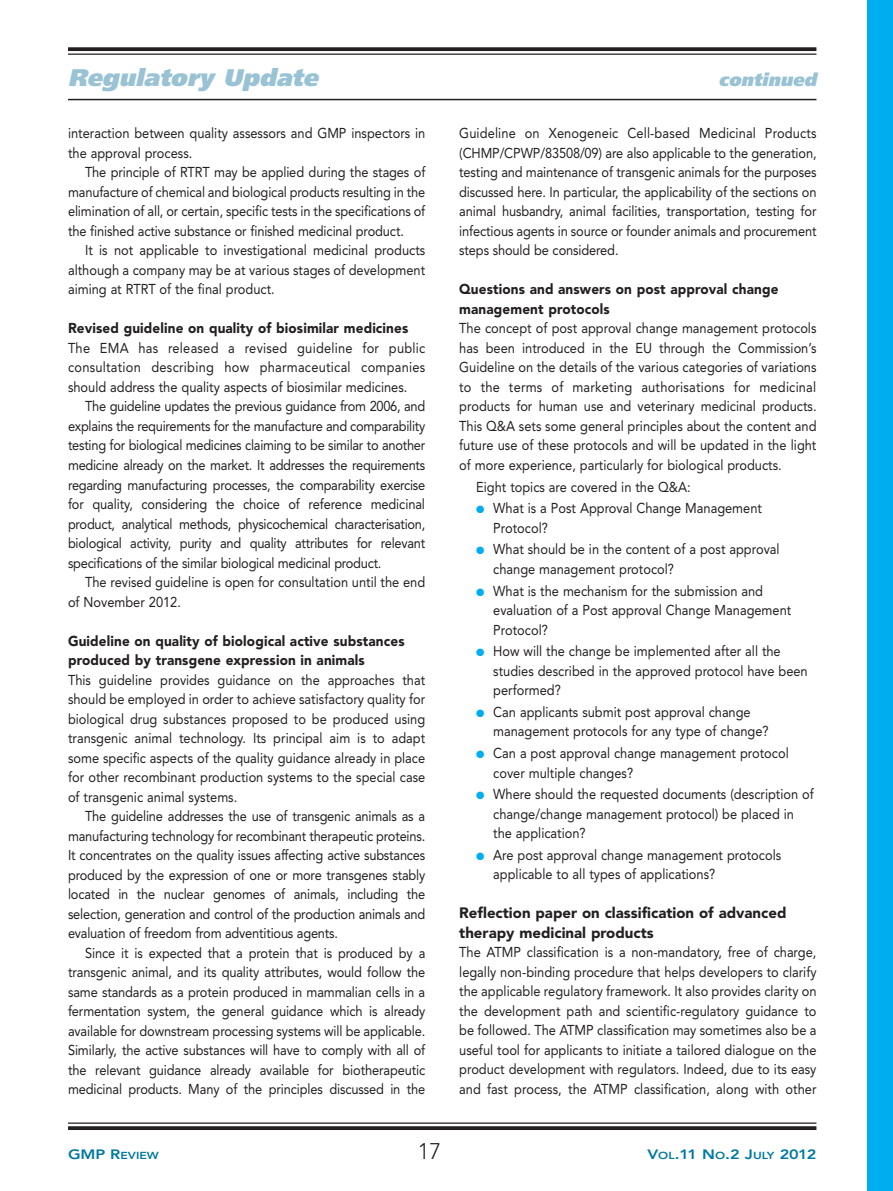
<style>
.page{position:relative;width:893px;height:1191px;background:#fff}
.page>*{position:absolute;margin:0;border:0;box-sizing:border-box;transform-origin:0 0}
.t1{font:italic 900 24px "Frutiger";color:#99c3d4}
.t2{font:300 22.5px "Avenir";color:#231f20}
.t3{font:italic 900 18px "Frutiger";color:#99c3d4}
.t4{font:900 15px/19.5px "Avenir";color:#231f20}
.t5{font:14.25px/19.5px "Avenir";color:#231f20;scale:.9 1}
.t6{font:900 14.25px/19.5px "Avenir";letter-spacing:.01em;color:#231f20;scale:.95 1}
.t7{font:800 13.5px "Avenir";letter-spacing:-.05em;color:#0079a0;scale:1.2 1}
.t8{font:800 10.2px "Avenir";color:#0079a0;scale:1.2 1}
.s1{color:#00aeef}
.s2{font-size:13.5px}
.s3{font-size:10.2px}
</style>
<div class="page">
<hr style="left:68px;top:1122px;width:748px;height:1px;background:#231f20">
<svg style="left:68px;top:1126px;width:748px;height:4px;background:#312d2e"></svg>
<svg style="left:68px;top:47px;width:748px;height:4px;background:#322f2f"></svg>
<hr style="left:68px;top:54px;width:748px;height:1px;background:#231f20">
<div style="left:867px;top:0;width:26px;height:1191px;background:#00aeef"></div>
<hr style="left:68px;top:99px;width:748px;height:1px;background:#231f20">
<h1 class="t1" style="left:68px;top:68px;width:256px">Regulatory Update</h1>
<p class="t3" style="left:718px;top:73px;width:103px">continued</p>
<p class="t5" style="left:68px;top:125px;width:398px">interaction between quality assessors and GMP inspectors in the approval process.</p>
<p class="t5" style="left:68px;top:164px;width:399px;text-align:justify;text-indent:17px">The principle of RTRT may be applied during the stages of manufacture of chemical and biological products resulting in the elimination of all, or certain, specific tests in the specifications of the finished active substance or finished medicinal product.</p>
<p class="t5" style="left:68px;top:242px;width:398px;text-align:justify;text-indent:17px">It is not applicable to investigational medicinal products although a company may be at various stages of development aiming at RTRT of the final product.</p>
<p class="t6" style="left:68px;top:320px;width:360px">Revised guideline on quality of biosimilar medicines</p>
<p class="t5" style="left:68px;top:339px;width:398px;text-align:justify">The EMA has released a revised guideline for public consultation describing how pharmaceutical companies should address the quality aspects of biosimilar medicines.</p>
<p class="t5" style="left:68px;top:398px;width:399px;text-align:justify;text-indent:17px">The guideline updates the previous guidance from 2006, and explains the requirements for the manufacture and comparability testing for biological medicines claiming to be similar to another medicine already on the market. It addresses the requirements regarding manufacturing processes, the comparability exercise for quality, considering the choice of reference medicinal product, analytical methods, physicochemical characterisation, biological activity, purity and quality attributes for relevant specifications of the similar biological medicinal product.</p>
<p class="t5" style="left:68px;top:573px;width:398px;text-indent:17px">The revised guideline is open for consultation until the end of November 2012.</p>
<p class="t6" style="left:68px;top:632px;width:356px">Guideline on quality of biological active substances produced by transgene expression in animals</p>
<p class="t5" style="left:68px;top:671px;width:398px;text-align:justify">This guideline provides guidance on the approaches that should be employed in order to achieve satisfactory quality for biological drug substances proposed to be produced using transgenic animal technology. Its principal aim is to adapt some specific aspects of the quality guidance already in place for other recombinant production systems to the special case of transgenic animal systems.</p>
<p class="t5" style="left:68px;top:807px;width:399px;text-align:justify;text-indent:17px">The guideline addresses the use of transgenic animals as a manufacturing technology for recombinant therapeutic proteins.<br>It concentrates on the quality issues affecting active substances produced by the expression of one or more transgenes stably located in the nuclear genomes of animals, including the selection, generation and control of the production animals and evaluation of freedom from adventitious agents.</p>
<p class="t5" style="left:68px;top:944px;width:399px;text-align:justify;text-indent:17px">Since it is expected that a protein that is produced by a transgenic animal, and its quality attributes, would follow the same standards as a protein produced in mammalian cells in a fermentation system, the general guidance which is already available for downstream processing systems will be applicable.<br>Similarly, the active substances will have to comply with all of the relevant guidance already available for biotherapeutic medicinal products. Many of the principles discussed in the</p>
<p class="t5" style="left:459px;top:125px;width:398px;text-align:justify">Guideline on Xenogeneic Cell-based Medicinal Products (CHMP/CPWP/83508/09) are also applicable to the generation, testing and maintenance of transgenic animals for the purposes discussed here. In particular, the applicability of the sections on animal husbandry, animal facilities, transportation, testing for infectious agents in source or founder animals and procurement steps should be considered.</p>
<p class="t6" style="left:459px;top:281px;width:338px">Questions and answers on post approval change management protocols</p>
<p class="t5" style="left:459px;top:320px;width:399px;text-align:justify">The concept of post approval change management protocols has been introduced in the EU through the Commission’s Guideline on the details of the various categories of variations to the terms of marketing authorisations for medicinal products for human use and veterinary medicinal products.<br>This Q&amp;A sets some general principles about the content and future use of these protocols and will be updated in the light of more experience, particularly for biological products.</p>
<p class="t5" style="left:476px;top:478px;width:240px">Eight topics are covered in the Q&amp;A:</p>
<p class="t5" style="left:493px;top:500px;width:300px;text-indent:-17px"><span class="s1">●</span> What is a Post Approval Change Management<br>Protocol?</p>
<p class="t5" style="left:493px;top:541px;width:320px;text-indent:-17px"><span class="s1">●</span> What should be in the content of a post approval change management protocol?</p>
<p class="t5" style="left:493px;top:582px;width:333px;text-indent:-17px"><span class="s1">●</span> What is the mechanism for the submission and evaluation of a Post approval Change Management<br>Protocol?</p>
<p class="t5" style="left:493px;top:642px;width:351px;text-indent:-17px"><span class="s1">●</span> How will the change be implemented after all the studies described in the approved protocol have been performed?</p>
<p class="t5" style="left:493px;top:703px;width:308px;text-indent:-17px"><span class="s1">●</span> Can applicants submit post approval change management protocols for any type of change?</p>
<p class="t5" style="left:493px;top:744px;width:330px;text-indent:-17px"><span class="s1">●</span> Can a post approval change management protocol cover multiple changes?</p>
<p class="t5" style="left:493px;top:785px;width:358px;text-indent:-17px"><span class="s1">●</span> Where should the requested documents (description of change/change management protocol) be placed in the application?</p>
<p class="t5" style="left:493px;top:846px;width:321px;text-indent:-17px"><span class="s1">●</span> Are post approval change management protocols applicable to all types of applications?</p>
<p class="t4" style="left:459px;top:904px;width:329px">Reflection paper on classification of advanced therapy medicinal products</p>
<p class="t5" style="left:459px;top:943px;width:399px;text-align:justify">The ATMP classification is a non-mandatory, free of charge, legally non-binding procedure that helps developers to clarify the applicable regulatory framework. It also provides clarity on the development path and scientific-regulatory guidance to be followed. The ATMP classification may sometimes also be a useful tool for applicants to initiate a tailored dialogue on the product development with regulators. Indeed, due to its easy and fast process, the ATMP classification, along with other</p>
<p class="t8" style="left:68px;top:1150px;width:77px"><span class="s2">GMP R</span>EVIEW</p>
<h2 class="t2" style="left:418px;top:1141px;width:25px">17</h2>
<p class="t7" style="left:647px;top:1148px;width:142px">V<span class="s3">OL</span>.11 N<span class="s3">O</span>.2 J<span class="s3">ULY</span> 2012</p>
</div>
